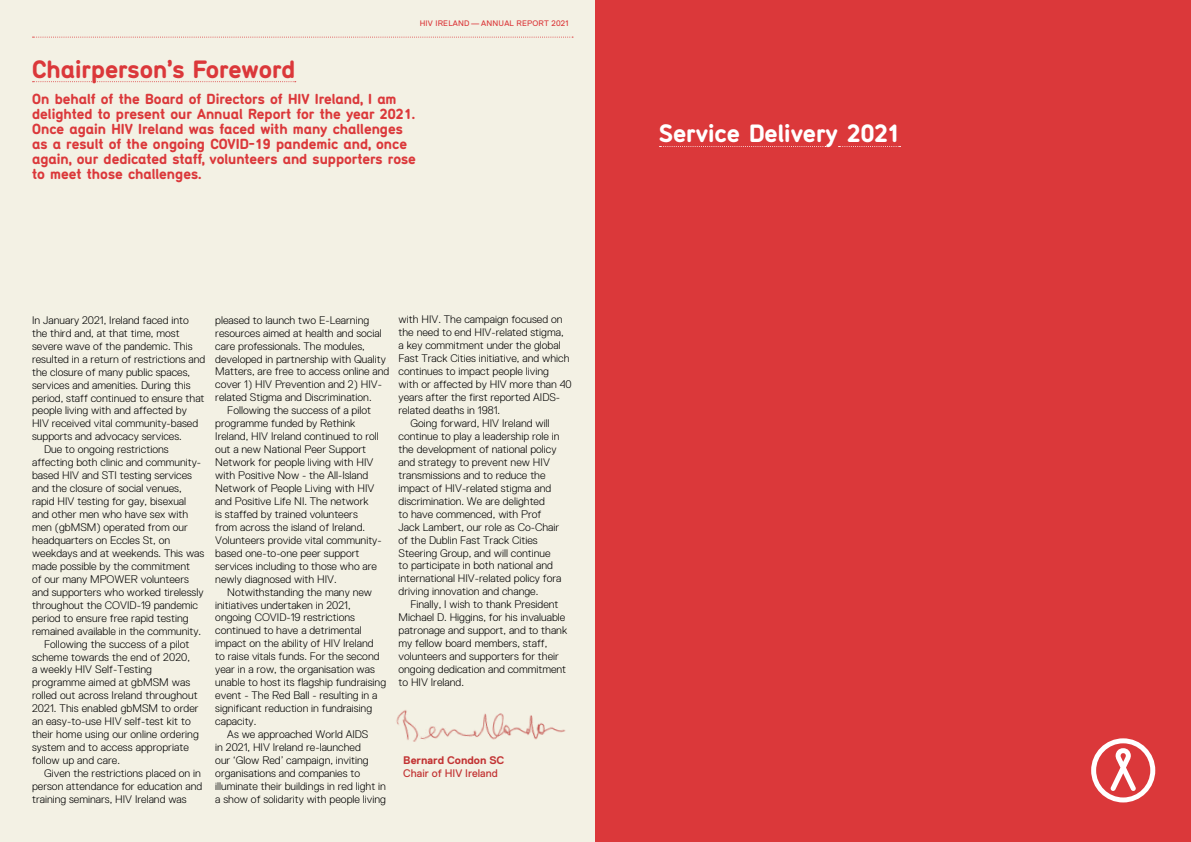
<style>
.page{position:relative;width:1191px;height:842px;background:#fff}
.page>*{position:absolute;margin:0;border:0;box-sizing:border-box;transform-origin:0 0}
.t1{font:700 24px "Gravostyle Basic";color:#db383a}
.t2{font:700 24px "Gravostyle Basic";color:#fff}
.t3{font:700 14px/15px "Gravostyle Basic";color:#db383a}
.t4{font:300 11px "Replica";color:#000}
.t5{font:11px "Replica";color:#c23333}
.t6{font:700 11px "Replica";color:#c23333}
.t7{font:8px "Replica";letter-spacing:.025em;color:#db383a}
</style>
<div class="page">
<div style="left:0;top:0;width:595px;height:842px;background:#f3f1e4"></div>
<svg style="left:33px;top:37px;width:540px;height:1px"></svg>
<svg style="left:33px;top:81px;width:263px;height:1px"></svg>
<div style="left:595px;top:0;width:596px;height:842px;background:#db383a"></div>
<svg style="left:659px;top:146px;width:167px;height:1px"></svg>
<svg style="left:838px;top:146px;width:62px;height:1px"></svg>
<svg style="left:1091px;top:738px;width:64px;height:64px"></svg>
<img style="left:396px;top:710px;width:170px;height:32px">
<p class="t7" style="left:420px;top:19px;width:150px">HIV IRELAND—ANNUAL REPORT 2021</p>
<h1 class="t1" style="left:32px;top:54px;width:265px">Chairperson’s Foreword</h1>
<p class="t3" style="left:32px;top:91px;width:385px">On behalf of the Board of Directors of HIV Ireland, I am delighted to present our Annual Report for the year 2021.<br>Once again HIV Ireland was faced with many challenges as a result of the ongoing COVID-19 pandemic and, once again, our dedicated staff, volunteers and supporters rose to meet those challenges.</p>
<p class="t4" style="left:32px;top:314px;width:158px">In January 2021, Ireland faced into</p>
<p class="t4" style="left:32px;top:327px;width:149px">the third and, at that time, most</p>
<p class="t4" style="left:32px;top:340px;width:162px">severe wave of the pandemic. This</p>
<p class="t4" style="left:32px;top:353px;width:175px">resulted in a return of restrictions and</p>
<p class="t4" style="left:32px;top:366px;width:160px">the closure of many public spaces,</p>
<p class="t4" style="left:32px;top:379px;width:160px">services and amenities. During this</p>
<p class="t4" style="left:32px;top:392px;width:174px">period, staff continued to ensure that</p>
<p class="t4" style="left:32px;top:405px;width:156px">people living with and affected by</p>
<p class="t4" style="left:32px;top:417px;width:168px">HIV received vital community-based</p>
<p class="t4" style="left:32px;top:430px;width:151px">supports and advocacy services.</p>
<p class="t4" style="left:44px;top:443px;width:126px">Due to ongoing restrictions</p>
<p class="t4" style="left:32px;top:456px;width:171px">affecting both clinic and community-</p>
<p class="t4" style="left:32px;top:469px;width:161px">based HIV and STI testing services</p>
<p class="t4" style="left:32px;top:482px;width:151px">and the closure of social venues,</p>
<p class="t4" style="left:32px;top:495px;width:156px">rapid HIV testing for gay, bisexual</p>
<p class="t4" style="left:32px;top:508px;width:158px">and other men who have sex with</p>
<p class="t4" style="left:32px;top:521px;width:157px">men (gbMSM) operated from our</p>
<p class="t4" style="left:32px;top:534px;width:140px">headquarters on Eccles St, on</p>
<p class="t4" style="left:32px;top:547px;width:174px">weekdays and at weekends. This was</p>
<p class="t4" style="left:32px;top:560px;width:159px">made possible by the commitment</p>
<p class="t4" style="left:32px;top:573px;width:158px">of our many MPOWER volunteers</p>
<p class="t4" style="left:32px;top:586px;width:173px">and supporters who worked tirelessly</p>
<p class="t4" style="left:32px;top:599px;width:167px">throughout the COVID-19 pandemic</p>
<p class="t4" style="left:32px;top:612px;width:158px">period to ensure free rapid testing</p>
<p class="t4" style="left:32px;top:625px;width:171px">remained available in the community.</p>
<p class="t4" style="left:44px;top:638px;width:147px">Following the success of a pilot</p>
<p class="t4" style="left:32px;top:651px;width:159px">scheme towards the end of 2020,</p>
<p class="t4" style="left:32px;top:663px;width:122px">a weekly HIV Self-Testing</p>
<p class="t4" style="left:32px;top:676px;width:160px">programme aimed at gbMSM was</p>
<p class="t4" style="left:32px;top:689px;width:167px">rolled out across Ireland throughout</p>
<p class="t4" style="left:32px;top:702px;width:168px">2021. This enabled gbMSM to order</p>
<p class="t4" style="left:32px;top:715px;width:160px">an easy-to-use HIV self-test kit to</p>
<p class="t4" style="left:32px;top:728px;width:168px">their home using our online ordering</p>
<p class="t4" style="left:32px;top:741px;width:158px">system and to access appropriate</p>
<p class="t4" style="left:32px;top:754px;width:90px">follow up and care.</p>
<p class="t4" style="left:44px;top:767px;width:158px">Given the restrictions placed on in</p>
<p class="t4" style="left:32px;top:780px;width:172px">person attendance for education and</p>
<p class="t4" style="left:32px;top:793px;width:156px">training seminars, HIV Ireland was</p>
<p class="t4" style="left:215px;top:314px;width:155px">pleased to launch two E-Learning</p>
<p class="t4" style="left:215px;top:327px;width:168px">resources aimed at health and social</p>
<p class="t4" style="left:215px;top:340px;width:151px">care professionals. The modules,</p>
<p class="t4" style="left:215px;top:353px;width:172px">developed in partnership with Quality</p>
<p class="t4" style="left:215px;top:366px;width:176px">Matters, are free to access online and</p>
<p class="t4" style="left:215px;top:378px;width:168px">cover 1) HIV Prevention and 2) HIV-</p>
<p class="t4" style="left:215px;top:391px;width:158px">related Stigma and Discrimination.</p>
<p class="t4" style="left:227px;top:404px;width:145px">Following the success of a pilot</p>
<p class="t4" style="left:215px;top:417px;width:142px">programme funded by Rethink</p>
<p class="t4" style="left:215px;top:430px;width:165px">Ireland, HIV Ireland continued to roll</p>
<p class="t4" style="left:215px;top:443px;width:152px">out a new National Peer Support</p>
<p class="t4" style="left:215px;top:456px;width:160px">Network for people living with HIV</p>
<p class="t4" style="left:215px;top:469px;width:155px">with Positive Now - the All-Island</p>
<p class="t4" style="left:215px;top:482px;width:161px">Network of People Living with HIV</p>
<p class="t4" style="left:215px;top:495px;width:155px">and Positive Life NI. The network</p>
<p class="t4" style="left:215px;top:508px;width:144px">is staffed by trained volunteers</p>
<p class="t4" style="left:215px;top:521px;width:151px">from across the island of Ireland.</p>
<p class="t4" style="left:215px;top:534px;width:168px">Volunteers provide vital community-</p>
<p class="t4" style="left:215px;top:547px;width:146px">based one-to-one peer support</p>
<p class="t4" style="left:215px;top:560px;width:163px">services including to those who are</p>
<p class="t4" style="left:215px;top:573px;width:123px">newly diagnosed with HIV.</p>
<p class="t4" style="left:227px;top:586px;width:146px">Notwithstanding the many new</p>
<p class="t4" style="left:215px;top:599px;width:137px">initiatives undertaken in 2021,</p>
<p class="t4" style="left:215px;top:611px;width:141px">ongoing COVID-19 restrictions</p>
<p class="t4" style="left:215px;top:624px;width:148px">continued to have a detrimental</p>
<p class="t4" style="left:215px;top:637px;width:160px">impact on the ability of HIV Ireland</p>
<p class="t4" style="left:215px;top:650px;width:166px">to raise vitals funds. For the second</p>
<p class="t4" style="left:215px;top:663px;width:161px">year in a row, the organisation was</p>
<p class="t4" style="left:215px;top:676px;width:172px">unable to host its flagship fundraising</p>
<p class="t4" style="left:215px;top:689px;width:164px">event - The Red Ball - resulting in a</p>
<p class="t4" style="left:215px;top:702px;width:158px">significant reduction in fundraising</p>
<p class="t4" style="left:215px;top:715px;width:43px">capacity.</p>
<p class="t4" style="left:227px;top:728px;width:143px">As we approached World AIDS</p>
<p class="t4" style="left:215px;top:741px;width:147px">in 2021, HIV Ireland re-launched</p>
<p class="t4" style="left:215px;top:754px;width:155px">our ‘Glow Red’ campaign, inviting</p>
<p class="t4" style="left:215px;top:767px;width:146px">organisations and companies to</p>
<p class="t4" style="left:215px;top:780px;width:172px">illuminate their buildings in red light in</p>
<p class="t4" style="left:215px;top:793px;width:172px">a show of solidarity with people living</p>
<p class="t4" style="left:398px;top:314px;width:166px">with HIV. The campaign focused on</p>
<p class="t4" style="left:398px;top:326px;width:167px">the need to end HIV-related stigma,</p>
<p class="t4" style="left:398px;top:339px;width:164px">a key commitment under the global</p>
<p class="t4" style="left:398px;top:352px;width:172px">Fast Track Cities initiative, and which</p>
<p class="t4" style="left:398px;top:365px;width:152px">continues to impact people living</p>
<p class="t4" style="left:398px;top:378px;width:175px">with or affected by HIV more than 40</p>
<p class="t4" style="left:398px;top:391px;width:163px">years after the first reported AIDS-</p>
<p class="t4" style="left:398px;top:404px;width:103px">related deaths in 1981.</p>
<p class="t4" style="left:410px;top:417px;width:141px">Going forward, HIV Ireland will</p>
<p class="t4" style="left:398px;top:430px;width:163px">continue to play a leadership role in</p>
<p class="t4" style="left:398px;top:443px;width:159px">the development of national policy</p>
<p class="t4" style="left:398px;top:456px;width:153px">and strategy to prevent new HIV</p>
<p class="t4" style="left:398px;top:469px;width:149px">transmissions and to reduce the</p>
<p class="t4" style="left:398px;top:482px;width:154px">impact of HIV-related stigma and</p>
<p class="t4" style="left:398px;top:495px;width:148px">discrimination. We are delighted</p>
<p class="t4" style="left:398px;top:508px;width:144px">to have commenced, with Prof</p>
<p class="t4" style="left:398px;top:521px;width:162px">Jack Lambert, our role as Co-Chair</p>
<p class="t4" style="left:398px;top:534px;width:141px">of the Dublin Fast Track Cities</p>
<p class="t4" style="left:398px;top:547px;width:154px">Steering Group, and will continue</p>
<p class="t4" style="left:398px;top:560px;width:156px">to participate in both national and</p>
<p class="t4" style="left:398px;top:572px;width:164px">international HIV-related policy fora</p>
<p class="t4" style="left:398px;top:585px;width:141px">driving innovation and change.</p>
<p class="t4" style="left:410px;top:598px;width:149px">Finally, I wish to thank President</p>
<p class="t4" style="left:398px;top:611px;width:168px">Michael D. Higgins, for his invaluable</p>
<p class="t4" style="left:398px;top:624px;width:170px">patronage and support, and to thank</p>
<p class="t4" style="left:398px;top:637px;width:150px">my fellow board members, staff,</p>
<p class="t4" style="left:398px;top:650px;width:162px">volunteers and supporters for their</p>
<p class="t4" style="left:398px;top:663px;width:169px">ongoing dedication and commitment</p>
<p class="t4" style="left:398px;top:676px;width:67px">to HIV Ireland.</p>
<p class="t6" style="left:403px;top:754px;width:103px">Bernard Condon SC</p>
<p class="t5" style="left:403px;top:767px;width:96px">Chair of HIV Ireland</p>
<h1 class="t2" style="left:659px;top:119px;width:242px">Service Delivery 2021</h1>
</div>
